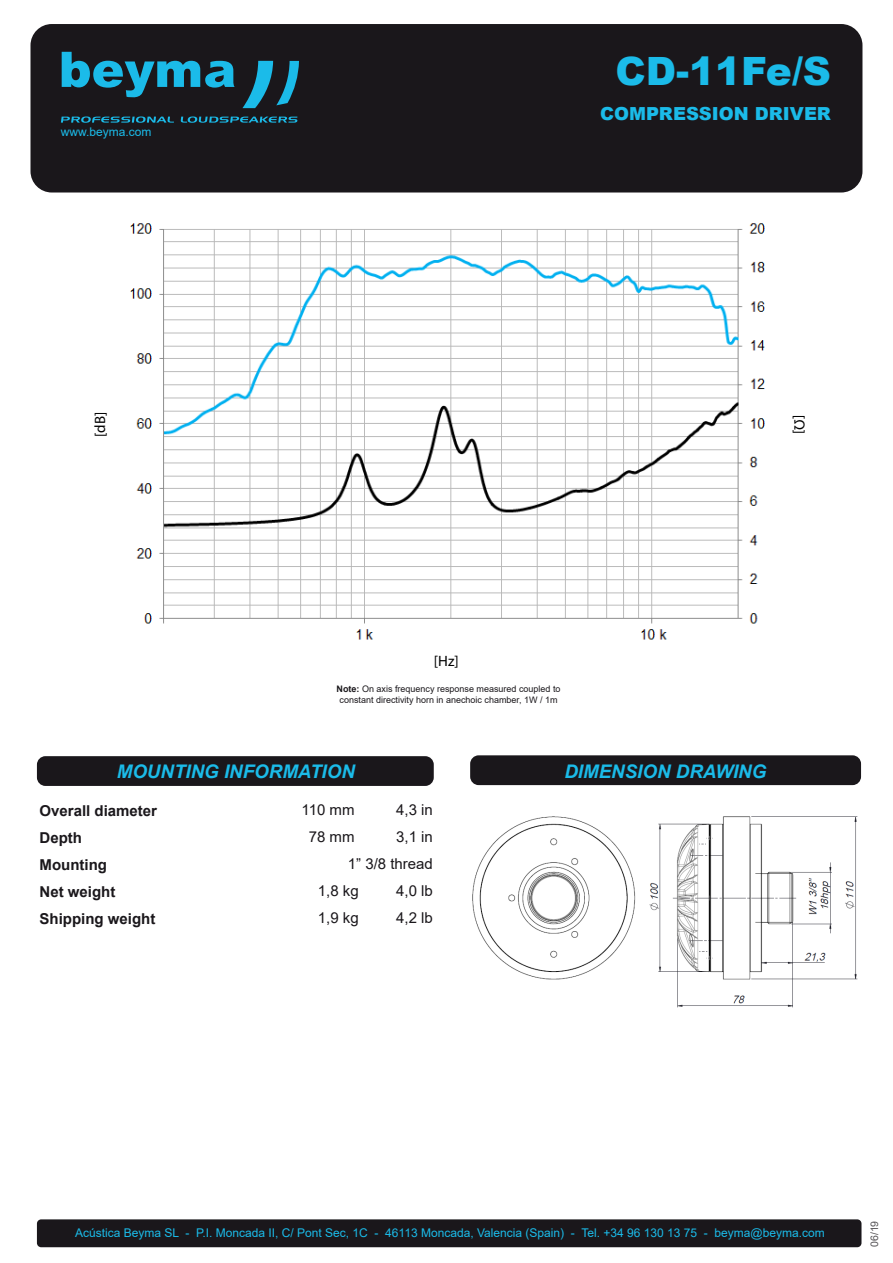
<style>
.page{position:relative;width:893px;height:1263px;background:#fff}
.page>*{position:absolute;margin:0;border:0;box-sizing:border-box;transform-origin:0 0}
.t1{font:900 39px "Arial";color:#1bbbe9}
.t2{font:italic 700 18.75px "Arial";color:#1bbbe9}
.t3{font:900 18px "Arial";color:#1bbbe9}
.t4{font:700 15px/27px "Arial";color:#1a171b}
.t5{font:15px "Arial";color:#1a171b}
.t6{font:15px "Myriad Pro";color:#000}
.t7{font:12px "Arial";color:#1bbbe9}
.t8{font:10.5px "Arial";color:#1a171b}
.t9{font:9px/10.8px "Arial";color:#1a171b;text-align:center}
.s1{font-weight:700}
</style>
<div class="page">
<div style="left:31px;top:24px;width:831px;height:168px;background:#1a171b;border-radius:21px"></div>
<svg style="left:61px;top:52px;width:238px;height:71px"></svg>
<div style="left:470px;top:755px;width:391px;height:30px;background:#1a171b;border-radius:9px"></div>
<div style="left:37px;top:1219px;width:824px;height:28px;background:#1a171b;border-radius:4px"></div>
<img style="left:472px;top:816px;width:386px;height:192px">
<img style="left:130px;top:223px;width:635px;height:417px">
<div style="left:37px;top:756px;width:397px;height:30px;background:#1a171b;border-radius:9px"></div>
<p class="t7" style="left:61px;top:124px;width:92px">www.beyma.com</p>
<p class="t6" style="left:91px;top:437px;width:27px;rotate:-90deg">[dB]</p>
<h1 class="t1" style="left:616px;top:43px;width:217px">CD-11Fe/S</h1>
<h3 class="t3" style="left:600px;top:101px;width:232px">COMPRESSION DRIVER</h3>
<p class="t6" style="left:434px;top:652px;width:26px">[Hz]</p>
<p class="t9" style="left:337px;top:684px;width:226px"><span class="s1">Note:</span> On axis frequency response measured coupled to constant directivity horn in anechoic chamber, 1W / 1m</p>
<h2 class="t2" style="left:117px;top:759px;width:240px">MOUNTING INFORMATION</h2>
<p class="t4" style="left:40px;top:797px;width:119px">Overall diameter<br>Depth<br>Mounting<br>Net weight<br>Shipping weight</p>
<p class="t5" style="left:301px;top:800px;width:55px">110 mm</p>
<p class="t5" style="left:396px;top:800px;width:38px">4,3 in</p>
<p class="t5" style="left:309px;top:827px;width:47px">78 mm</p>
<p class="t5" style="left:396px;top:827px;width:38px">3,1 in</p>
<p class="t5" style="left:348px;top:854px;width:87px">1” 3/8 thread</p>
<p class="t5" style="left:318px;top:881px;width:42px">1,8 kg</p>
<p class="t5" style="left:396px;top:881px;width:38px">4,0 lb</p>
<p class="t5" style="left:318px;top:908px;width:42px">1,9 kg</p>
<p class="t5" style="left:396px;top:908px;width:38px">4,2 lb</p>
<h2 class="t2" style="left:564px;top:759px;width:204px">DIMENSION DRAWING</h2>
<p class="t7" style="left:75px;top:1224px;width:751px">Acústica Beyma SL - P.I. Moncada II, C/ Pont Sec, 1C - 46113 Moncada, Valencia (Spain) - Tel. +34 96 130 13 75 - beyma@beyma.com</p>
<p class="t8" style="left:867px;top:1247px;width:28px;rotate:-90deg">06/19</p>
</div>
